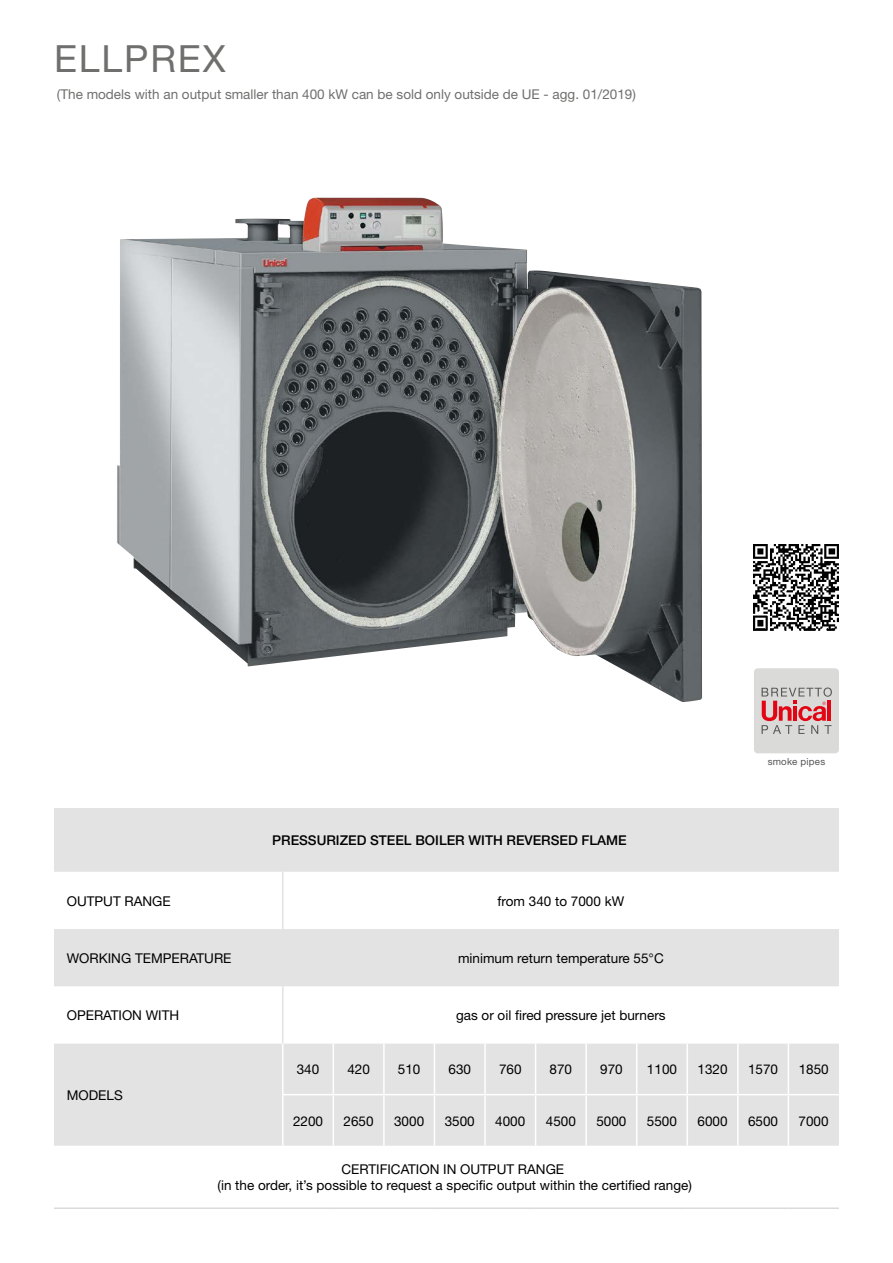
<style>
.page{position:relative;width:893px;height:1263px;background:#fff}
.page>*{position:absolute;margin:0;border:0;box-sizing:border-box;transform-origin:0 0}
.t1{font:37.5px "Helvetica Neue";letter-spacing:.05em;color:#6f6f6e}
.t2{font:13.5px/16.2px "Helvetica Neue";color:#000;text-align:center}
.t3{font:13.5px "Helvetica Neue";color:#6f6f6e}
.t4{font:500 13.5px "Helvetica Neue";color:#000}
.t5{font:9.75px "Helvetica Neue";letter-spacing:.02em;color:#575656}
</style>
<div class="page">
<img style="left:117px;top:198px;width:585px;height:504px">
<div style="left:754px;top:668px;width:85px;height:85px;background:#dadad9;border-radius:4px"></div>
<svg style="left:762px;top:687px;width:70px;height:47px"></svg>
<img style="left:754px;top:545px;width:85px;height:85px">
<svg style="left:54px;top:808px;width:785px;height:338px;fill:#e3e3e3"></svg>
<hr style="left:282px;top:872px;width:2px;height:57px;background:#e3e3e3">
<hr style="left:282px;top:929px;width:2px;height:57px;background:#e3e3e3">
<hr style="left:282px;top:986px;width:2px;height:57px;background:#e3e3e3">
<hr style="left:282px;top:1043px;width:2px;height:51px;background:#fff">
<hr style="left:333px;top:1043px;width:1px;height:51px;background:#fff">
<hr style="left:383px;top:1043px;width:2px;height:51px;background:#fff">
<hr style="left:434px;top:1043px;width:1px;height:51px;background:#fff">
<hr style="left:484px;top:1043px;width:2px;height:51px;background:#fff">
<hr style="left:535px;top:1043px;width:1px;height:51px;background:#fff">
<hr style="left:585px;top:1043px;width:2px;height:51px;background:#fff">
<hr style="left:636px;top:1043px;width:1px;height:51px;background:#fff">
<hr style="left:686px;top:1043px;width:2px;height:51px;background:#fff">
<hr style="left:737px;top:1043px;width:2px;height:51px;background:#fff">
<hr style="left:788px;top:1043px;width:1px;height:51px;background:#fff">
<hr style="left:282px;top:1095px;width:2px;height:51px;background:#fff">
<hr style="left:333px;top:1095px;width:1px;height:51px;background:#fff">
<hr style="left:383px;top:1095px;width:2px;height:51px;background:#fff">
<hr style="left:434px;top:1095px;width:1px;height:51px;background:#fff">
<hr style="left:484px;top:1095px;width:2px;height:51px;background:#fff">
<hr style="left:535px;top:1095px;width:1px;height:51px;background:#fff">
<hr style="left:585px;top:1095px;width:2px;height:51px;background:#fff">
<hr style="left:636px;top:1095px;width:1px;height:51px;background:#fff">
<hr style="left:686px;top:1095px;width:2px;height:51px;background:#fff">
<hr style="left:737px;top:1095px;width:2px;height:51px;background:#fff">
<hr style="left:788px;top:1095px;width:1px;height:51px;background:#fff">
<hr style="left:282px;top:1094px;width:51px;height:1px;background:#fff">
<hr style="left:333px;top:1094px;width:51px;height:1px;background:#fff">
<hr style="left:384px;top:1094px;width:50px;height:1px;background:#fff">
<hr style="left:434px;top:1094px;width:51px;height:1px;background:#fff">
<hr style="left:485px;top:1094px;width:51px;height:1px;background:#fff">
<hr style="left:536px;top:1094px;width:50px;height:1px;background:#fff">
<hr style="left:586px;top:1094px;width:51px;height:1px;background:#fff">
<hr style="left:637px;top:1094px;width:50px;height:1px;background:#fff">
<hr style="left:687px;top:1094px;width:51px;height:1px;background:#fff">
<hr style="left:738px;top:1094px;width:50px;height:1px;background:#fff">
<hr style="left:788px;top:1094px;width:51px;height:1px;background:#fff">
<hr style="left:54px;top:1207px;width:229px;height:2px;background:#dadad9">
<hr style="left:283px;top:1207px;width:50px;height:2px;background:#dadad9">
<hr style="left:333px;top:1207px;width:51px;height:2px;background:#dadad9">
<hr style="left:384px;top:1207px;width:50px;height:2px;background:#dadad9">
<hr style="left:434px;top:1207px;width:51px;height:2px;background:#dadad9">
<hr style="left:485px;top:1207px;width:51px;height:2px;background:#dadad9">
<hr style="left:536px;top:1207px;width:50px;height:2px;background:#dadad9">
<hr style="left:586px;top:1207px;width:51px;height:2px;background:#dadad9">
<hr style="left:637px;top:1207px;width:50px;height:2px;background:#dadad9">
<hr style="left:687px;top:1207px;width:51px;height:2px;background:#dadad9">
<hr style="left:738px;top:1207px;width:50px;height:2px;background:#dadad9">
<hr style="left:788px;top:1207px;width:51px;height:2px;background:#dadad9">
<h1 class="t1" style="left:54px;top:36px;width:173px">ELLPREX</h1>
<p class="t3" style="left:57px;top:86px;width:580px">(The models with an output smaller than 400 kW can be sold only outside de UE - agg. 01/2019)</p>
<p class="t4" style="left:272px;top:832px;width:356px">PRESSURIZED STEEL BOILER WITH REVERSED FLAME</p>
<p class="t2" style="left:67px;top:893px;width:105px">OUTPUT RANGE</p>
<p class="t2" style="left:498px;top:893px;width:128px">from 340 to 7000 kW</p>
<p class="t2" style="left:67px;top:950px;width:166px">WORKING TEMPERATURE</p>
<p class="t2" style="left:458px;top:950px;width:207px">minimum return temperature 55°C</p>
<p class="t2" style="left:67px;top:1007px;width:114px">OPERATION WITH</p>
<p class="t2" style="left:456px;top:1007px;width:211px">gas or oil fired pressure jet burners</p>
<p class="t5" style="left:768px;top:756px;width:59px">smoke pipes</p>
<p class="t2" style="left:67px;top:1087px;width:58px">MODELS</p>
<p class="t2" style="left:297px;top:1061px;width:24px">340</p>
<p class="t2" style="left:347px;top:1061px;width:24px">420</p>
<p class="t2" style="left:398px;top:1061px;width:24px">510</p>
<p class="t2" style="left:448px;top:1061px;width:24px">630</p>
<p class="t2" style="left:499px;top:1061px;width:24px">760</p>
<p class="t2" style="left:550px;top:1061px;width:24px">870</p>
<p class="t2" style="left:600px;top:1061px;width:24px">970</p>
<p class="t2" style="left:647px;top:1061px;width:32px">1100</p>
<p class="t2" style="left:697px;top:1061px;width:32px">1320</p>
<p class="t2" style="left:748px;top:1061px;width:32px">1570</p>
<p class="t2" style="left:799px;top:1061px;width:32px">1850</p>
<p class="t2" style="left:293px;top:1112px;width:32px">2200</p>
<p class="t2" style="left:344px;top:1112px;width:32px">2650</p>
<p class="t2" style="left:394px;top:1112px;width:32px">3000</p>
<p class="t2" style="left:445px;top:1112px;width:32px">3500</p>
<p class="t2" style="left:495px;top:1112px;width:32px">4000</p>
<p class="t2" style="left:546px;top:1112px;width:32px">4500</p>
<p class="t2" style="left:596px;top:1112px;width:32px">5000</p>
<p class="t2" style="left:647px;top:1112px;width:32px">5500</p>
<p class="t2" style="left:697px;top:1112px;width:32px">6000</p>
<p class="t2" style="left:748px;top:1112px;width:32px">6500</p>
<p class="t2" style="left:799px;top:1112px;width:32px">7000</p>
<p class="t2" style="left:218px;top:1161px;width:476px">CERTIFICATION IN OUTPUT RANGE<br>(in the order, it’s possible to request a specific output within the certified range)</p>
</div>
